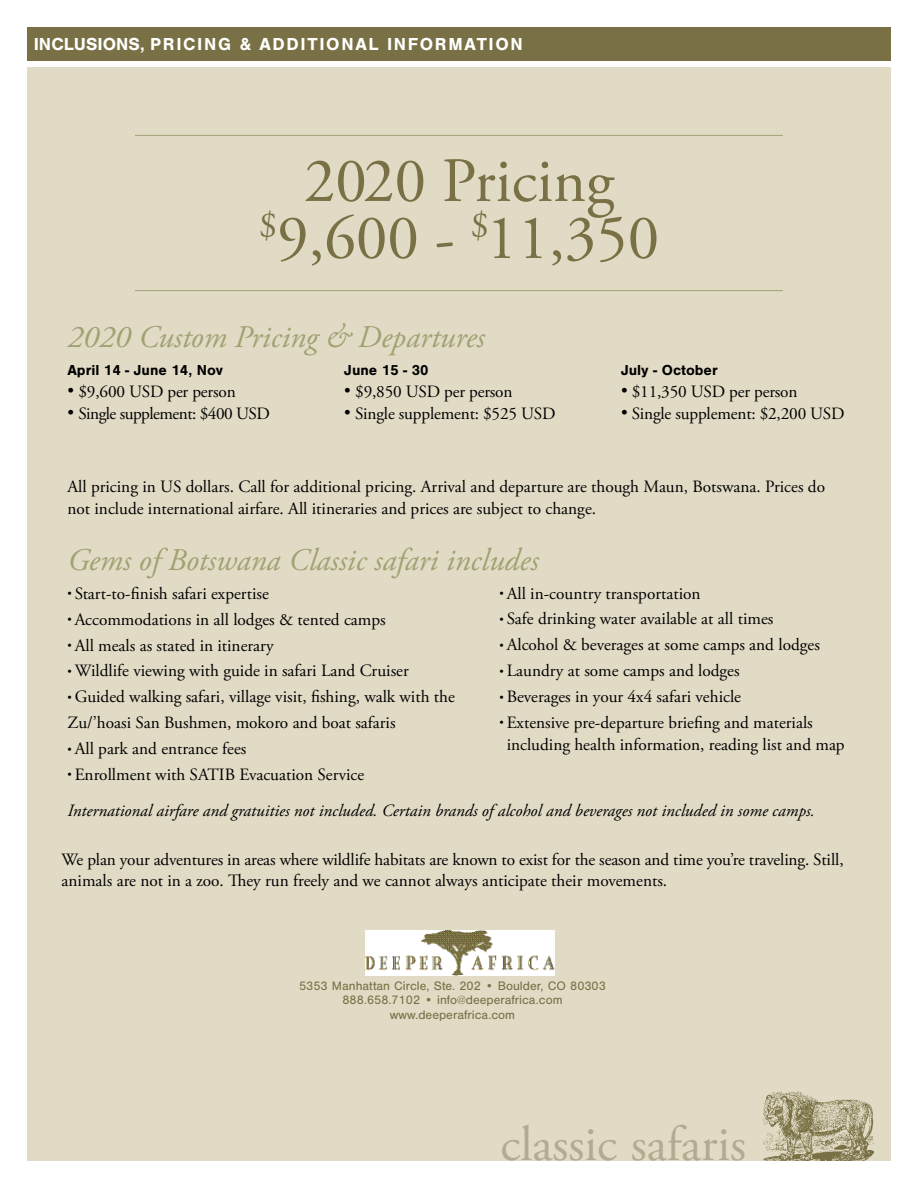
<style>
.page{position:relative;width:918px;height:1188px;background:#fff}
.page>*{position:absolute;margin:0;border:0;box-sizing:border-box;transform-origin:0 0}
.t1{font:63px/57px "Adobe Garamond Pro";color:#797145;text-align:center}
.t2{font:49.5px "Adobe Garamond Pro";color:#b3ab91}
.t3{font:italic 31.5px "Adobe Garamond Pro";color:#a1a172}
.t4{font:700 18px "Nimbus San";letter-spacing:.09em;color:#fff}
.t5{font:17.25px/22.5px "Adobe Garamond Pro";color:#000}
.t6{font:italic 17.25px/36px "Adobe Garamond Pro";color:#000}
.t7{font:17.25px "Adobe Garamond Pro";letter-spacing:-.03em;color:#000}
.t8{font:700 15px "Nimbus San";color:#000}
.t9{font:12.75px/14.2px "Nimbus San";color:#797145;text-align:center}
.s1{font-size:11.25px}
.s2{font-style:normal;font-size:11.25px}
.s3{font-style:normal}
</style>
<div class="page">
<div style="left:27px;top:68px;width:864px;height:1093px;background:#e1dbc6"></div>
<hr style="left:135px;top:135px;width:648px;height:1px;background:#a1a172">
<div style="left:27px;top:27px;width:864px;height:34px;background:#797145"></div>
<img style="left:366px;top:931px;width:189px;height:45px">
<hr style="left:135px;top:290px;width:648px;height:1px;background:#a1a172">
<img style="left:762px;top:1091px;width:112px;height:70px">
<p class="t4" style="left:34px;top:34px;width:491px">INCLUSIONS, PRICING &amp; ADDITIONAL INFORMATION</p>
<h1 class="t1" style="left:259px;top:155px;width:402px">2020 Pricing <sup>$</sup>9,600 - <sup>$</sup>11,350</h1>
<h3 class="t3" style="left:68px;top:318px;width:419px">2020 Custom Pricing &amp; Departures</h3>
<p class="t8" style="left:68px;top:361px;width:157px">April 14 - June 14, Nov</p>
<p class="t5" style="left:68px;top:381px;width:170px">• $9,600 USD per person</p>
<p class="t7" style="left:68px;top:404px;width:204px">• Single supplement: $400 USD</p>
<p class="t8" style="left:344px;top:361px;width:86px">June 15 - 30</p>
<p class="t5" style="left:344px;top:381px;width:170px">• $9,850 USD per person</p>
<p class="t5" style="left:344px;top:403px;width:213px">• Single supplement: $525 USD</p>
<p class="t8" style="left:621px;top:361px;width:98px">July - October</p>
<p class="t5" style="left:621px;top:381px;width:178px">• $11,350 USD per person</p>
<p class="t5" style="left:621px;top:403px;width:225px">• Single supplement: $2,200 USD</p>
<p class="t5" style="left:67px;top:476px;width:759px">All pricing in US dollars. Call for additional pricing. Arrival and departure are though Maun, Botswana. Prices do not include international airfare. All itineraries and prices are subject to change.</p>
<h3 class="t3" style="left:68px;top:541px;width:473px">Gems of Botswana Classic safari includes</h3>
<p class="t5" style="left:68px;top:583px;width:203px"><span class="s1">•</span> Start-to-finish safari expertise</p>
<p class="t5" style="left:68px;top:609px;width:320px"><span class="s1">•</span> Accommodations in all lodges &amp; tented camps</p>
<p class="t5" style="left:68px;top:634px;width:208px"><span class="s1">•</span> All meals as stated in itinerary</p>
<p class="t5" style="left:68px;top:660px;width:343px"><span class="s1">•</span> Wildlife viewing with guide in safari Land Cruiser</p>
<p class="t5" style="left:68px;top:685px;width:389px;line-height:25.8px"><span class="s1">•</span> Guided walking safari, village visit, fishing, walk with the<br>Zu/’hoasi San Bushmen, mokoro and boat safaris</p>
<p class="t5" style="left:68px;top:738px;width:181px"><span class="s1">•</span> All park and entrance fees</p>
<p class="t6" style="left:68px;top:757px;width:749px"><span class="s2">•</span> <span class="s3">Enrollment with SATIB Evacuation Service<br></span>International airfare and gratuities not included. Certain brands of alcohol and beverages not included in some camps.</p>
<p class="t5" style="left:500px;top:582px;width:203px"><span class="s1">•</span> All in-country transportation</p>
<p class="t5" style="left:500px;top:608px;width:275px"><span class="s1">•</span> Safe drinking water available at all times</p>
<p class="t5" style="left:500px;top:634px;width:322px"><span class="s1">•</span> Alcohol &amp; beverages at some camps and lodges</p>
<p class="t5" style="left:500px;top:660px;width:242px"><span class="s1">•</span> Laundry at some camps and lodges</p>
<p class="t5" style="left:500px;top:686px;width:243px"><span class="s1">•</span> Beverages in your 4x4 safari vehicle</p>
<p class="t5" style="left:507px;top:712px;width:340px;text-indent:-7px"><span class="s1">•</span> Extensive pre-departure briefing and materials including health information, reading list and map</p>
<p class="t5" style="left:62px;top:850px;width:784px;line-height:21px">We plan your adventures in areas where wildlife habitats are known to exist for the season and time you’re traveling. Still, animals are not in a zoo. They run freely and we cannot always anticipate their movements.</p>
<p class="t9" style="left:299px;top:979px;width:308px">5353 Manhattan Circle, Ste. 202 • Boulder, CO 80303<br>888.658.7102 • info@deeperafrica.com www.deeperafrica.com</p>
<h2 class="t2" style="left:501px;top:1115px;width:247px">classic safaris</h2>
</div>
